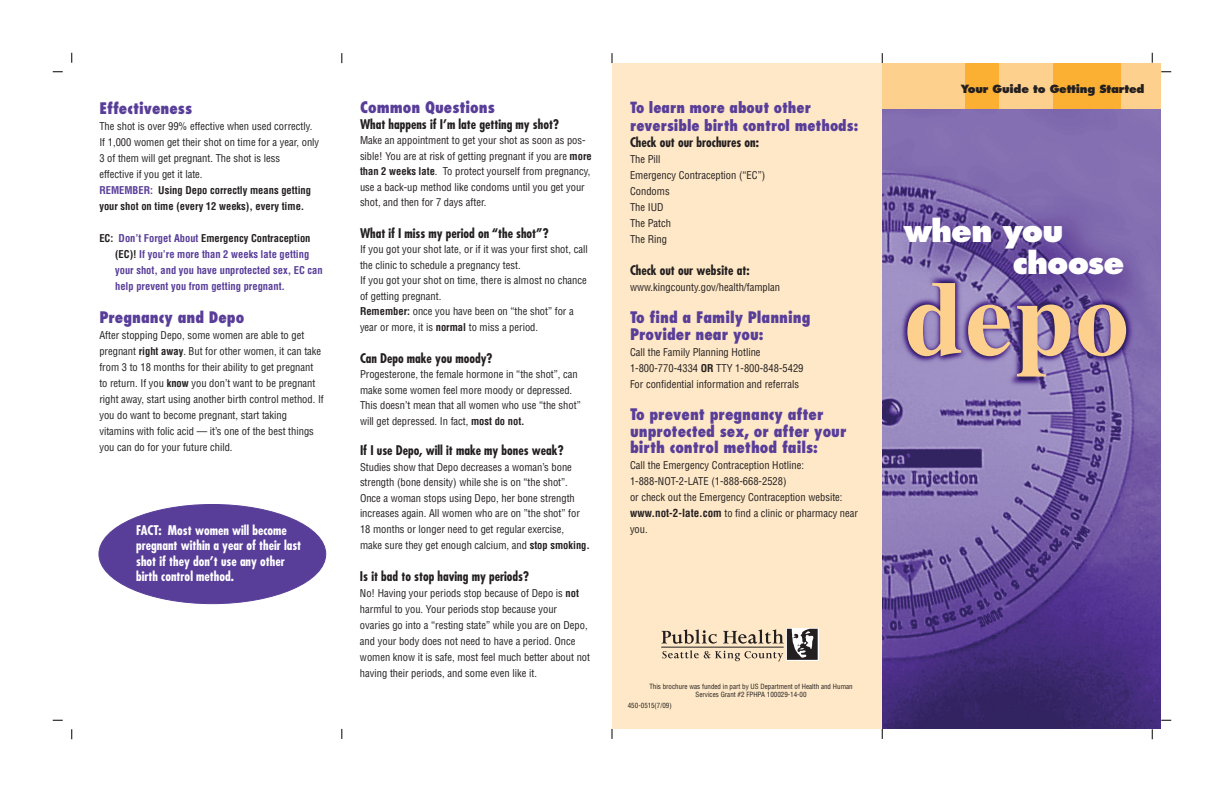
<style>
.page{position:relative;width:1224px;height:792px;background:#fff}
.page>*{position:absolute;margin:0;border:0;box-sizing:border-box;transform-origin:0 0}
.t1{font:700 106px "Times";color:#fdd08e}
.t2{font:800 30px "Futura";letter-spacing:-.03em;color:#fff}
.Headline{font:800 condensed 15.5px/16.5px "Futura";color:#593e99}
.Headline-2{font:800 condensed 15px/18px "Futura";color:#593e99}
.Subhead_1{font:700 condensed 13px "Futura";color:#231f20}
.Subhead_1-2{font:700 condensed 13px "Futura";color:#fff}
.Body_text{font:700 condensed 13px "Futura";color:#231f20}
.t3{font:800 11px "Futura";letter-spacing:-.02em;color:#231f20}
.Body_text-2{font:condensed 10.5px/16px "Helvetica";color:#231f20}
.Body_text-3{font:700 condensed 10.5px/16px "Helvetica";color:#593e99}
.Body_text-4{font:700 condensed 10.5px/16px "Helvetica";color:#231f20}
.Body_text-5{font:condensed 7px/8.4px "Helvetica";color:#231f20;text-align:center}
.s1{color:#593e99}
.s2{color:#231f20}
.s3{font-weight:700}
.s4{font-weight:700;font-size:11px}
</style>
<div class="page">
<img style="left:882px;top:109px;width:279px;height:620px">
<div style="left:612px;top:63px;width:270px;height:666px;background:#fee8c7"></div>
<div style="left:99px;top:504px;width:227px;height:100px;background:#593e99;border-radius:50%"></div>
<div style="left:882px;top:63px;width:279px;height:46px;background:#fdd08e"></div>
<div style="left:1053px;top:63px;width:68px;height:46px;background:#fbb033"></div>
<div style="left:965px;top:63px;width:34px;height:46px;background:#fbb033"></div>
<svg style="left:786px;top:628px;width:33px;height:33px"></svg>
<svg style="left:662px;top:629px;width:156px;height:33px"></svg>
<hr style="left:661px;top:647px;width:123px;height:1px;background:#231f20">
<p class="Headline" style="left:99px;top:100px;width:94px">Effectiveness</p>
<p class="Body_text-2" style="left:99px;top:118px;width:215px">The shot is over 99% effective when used correctly.</p>
<p class="Body_text-2" style="left:99px;top:134px;width:221px">If 1,000 women get their shot on time for a year, only<br>3 of them will get pregnant. The shot is less</p>
<p class="Body_text-2" style="left:99px;top:166px;width:105px">effective if you get it late.</p>
<p class="Body_text-4" style="left:99px;top:182px;width:213px"><span class="s1">REMEMBER:</span> Using Depo correctly means getting your shot on time (every 12 weeks), every time.</p>
<p class="Body_text-3" style="left:115px;top:230px;width:209px;text-indent:-16px"><span class="s2">EC:</span> Don’t Forget About <span class="s2">Emergency Contraception (EC)!</span> If you’re more than 2 weeks late getting your shot, and you have unprotected sex, EC can help prevent you from getting pregnant.</p>
<p class="Headline" style="left:99px;top:308px;width:146px">Pregnancy and Depo</p>
<p class="Body_text-2" style="left:99px;top:327px;width:226px">After stopping Depo, some women are able to get pregnant <span class="s3">right away</span>. But for other women, it can take from 3 to 18 months for their ability to get pregnant to return. If you <span class="s3">know</span> you don’t want to be pregnant right away, start using another birth control method. If you do want to become pregnant, start taking</p>
<p class="Body_text-2" style="left:99px;top:423px;width:216px">vitamins with folic acid — it’s one of the best things you can do for your future child.</p>
<p class="Subhead_1-2" style="left:136px;top:521px;width:152px">FACT: Most women will become</p>
<p class="Subhead_1-2" style="left:136px;top:537px;width:167px">pregnant within a year of their last</p>
<p class="Subhead_1-2" style="left:136px;top:553px;width:150px">shot if they don’t use any other</p>
<p class="Subhead_1-2" style="left:136px;top:568px;width:99px">birth control method.</p>
<p class="Headline" style="left:360px;top:99px;width:136px">Common Questions</p>
<p class="Subhead_1" style="left:360px;top:116px;width:200px">What happens if I’m late getting my shot?</p>
<p class="Body_text-2" style="left:360px;top:133px;width:233px;line-height:15.5px">Make an appointment to get your shot as soon as pos&shy;sible! You are at risk of getting pregnant if you are <span class="s3">more than 2 weeks late</span>. To protect yourself from pregnancy, use a back-up method like condoms until you get your shot, and then for 7 days after.</p>
<p class="Subhead_1" style="left:360px;top:225px;width:190px">What if I miss my period on “the shot”?</p>
<p class="Body_text-2" style="left:360px;top:242px;width:229px;line-height:15.5px">If you got your shot late, or if it was your first shot, call the clinic to schedule a pregnancy test.</p>
<p class="Body_text-2" style="left:360px;top:273px;width:228px;line-height:15.5px">If you got your shot on time, there is almost no chance of getting pregnant.</p>
<p class="Body_text-2" style="left:360px;top:304px;width:215px"><span class="s3">Remember:</span> once you have been on “the shot” for a</p>
<p class="Body_text-2" style="left:360px;top:319px;width:180px">year or more, it is <span class="s3">normal</span> to miss a period.</p>
<p class="Subhead_1" style="left:360px;top:349px;width:134px">Can Depo make you moody?</p>
<p class="Body_text-2" style="left:360px;top:366px;width:222px;line-height:15.7px">Progesterone, the female hormone in “the shot”, can make some women feel more moody or depressed.<br>This doesn’t mean that all women who use “the shot” will get depressed. In fact, <span class="s3">most do not.</span></p>
<p class="Subhead_1" style="left:360px;top:442px;width:205px">If I use Depo, will it make my bones weak?</p>
<p class="Body_text-2" style="left:360px;top:459px;width:213px;line-height:15.5px">Studies show that Depo decreases a woman’s bone strength (bone density) while she is on “the shot”.</p>
<p class="Body_text-2" style="left:360px;top:490px;width:221px;line-height:15.5px">Once a woman stops using Depo, her bone strength increases again. All women who are on ”the shot” for</p>
<p class="Body_text-2" style="left:360px;top:521px;width:206px">18 months or longer need to get regular exercise,</p>
<p class="Body_text-2" style="left:360px;top:537px;width:232px">make sure they get enough calcium, and <span class="s3">stop smoking.</span></p>
<p class="Body_text" style="left:360px;top:567px;width:170px">Is it bad to stop having my periods?</p>
<p class="Body_text-2" style="left:360px;top:585px;width:220px">No! Having your periods stop because of Depo is <span class="s3">not </span>harmful to you. Your periods stop because your</p>
<p class="Body_text-2" style="left:360px;top:617px;width:232px">ovaries go into a “resting state” while you are on Depo, and your body does not need to have a period. Once women know it is safe, most feel much better about not having their periods, and some even like it.</p>
<p class="Headline-2" style="left:630px;top:98px;width:230px">To learn more about other reversible birth control methods:</p>
<p class="Body_text" style="left:630px;top:133px;width:130px">Check out our brochures on:</p>
<p class="Body_text-2" style="left:630px;top:151px;width:32px">The Pill</p>
<p class="Body_text-2" style="left:630px;top:167px;width:137px">Emergency Contraception (“EC”)</p>
<p class="Body_text-2" style="left:630px;top:183px;width:41px">Condoms</p>
<p class="Body_text-2" style="left:630px;top:199px;width:35px">The IUD</p>
<p class="Body_text-2" style="left:630px;top:215px;width:43px">The Patch</p>
<p class="Body_text-2" style="left:630px;top:231px;width:39px">The Ring</p>
<p class="Body_text" style="left:630px;top:261px;width:121px">Check out our website at:</p>
<p class="Body_text-2" style="left:630px;top:279px;width:152px">www.kingcounty.gov/health/famplan</p>
<p class="Headline" style="left:630px;top:309px;width:182px">To find a Family Planning<br>Provider near you:</p>
<p class="Body_text-2" style="left:630px;top:344px;width:132px">Call the Family Planning Hotline</p>
<p class="Body_text-2" style="left:630px;top:360px;width:175px">1-800-770-4334 <span class="s3">OR</span> TTY 1-800-848-5429</p>
<p class="Body_text-2" style="left:630px;top:376px;width:171px">For confidential information and referrals</p>
<p class="Headline" style="left:630px;top:406px;width:218px">To prevent pregnancy after unprotected sex, or after your birth control method fails:</p>
<p class="Body_text-2" style="left:630px;top:457px;width:176px">Call the Emergency Contraception Hotline:</p>
<p class="Body_text-2" style="left:630px;top:473px;width:158px">1-888-NOT-2-LATE (1-888-668-2528)</p>
<p class="Body_text-2" style="left:630px;top:489px;width:214px">or check out the Emergency Contraception website:</p>
<p class="Body_text-2" style="left:630px;top:505px;width:230px"><span class="s4">www.not-2-late.com</span> to find a clinic or pharmacy near you.</p>
<p class="Body_text-5" style="left:649px;top:682px;width:205px">This brochure was funded in part by US Department of Health and Human<br>Services Grant #2 FPHPA 100029-14-00</p>
<p class="Body_text-5" style="left:628px;top:701px;width:46px">450-0515(7/09)</p>
<p class="t3" style="left:961px;top:82px;width:185px">Your Guide to Getting Started</p>
<p class="t2" style="left:904px;top:212px;width:161px">when you</p>
<p class="t2" style="left:1013px;top:244px;width:113px">choose</p>
<p class="t1" style="left:905px;top:217px;width:226px">depo</p>
</div>
